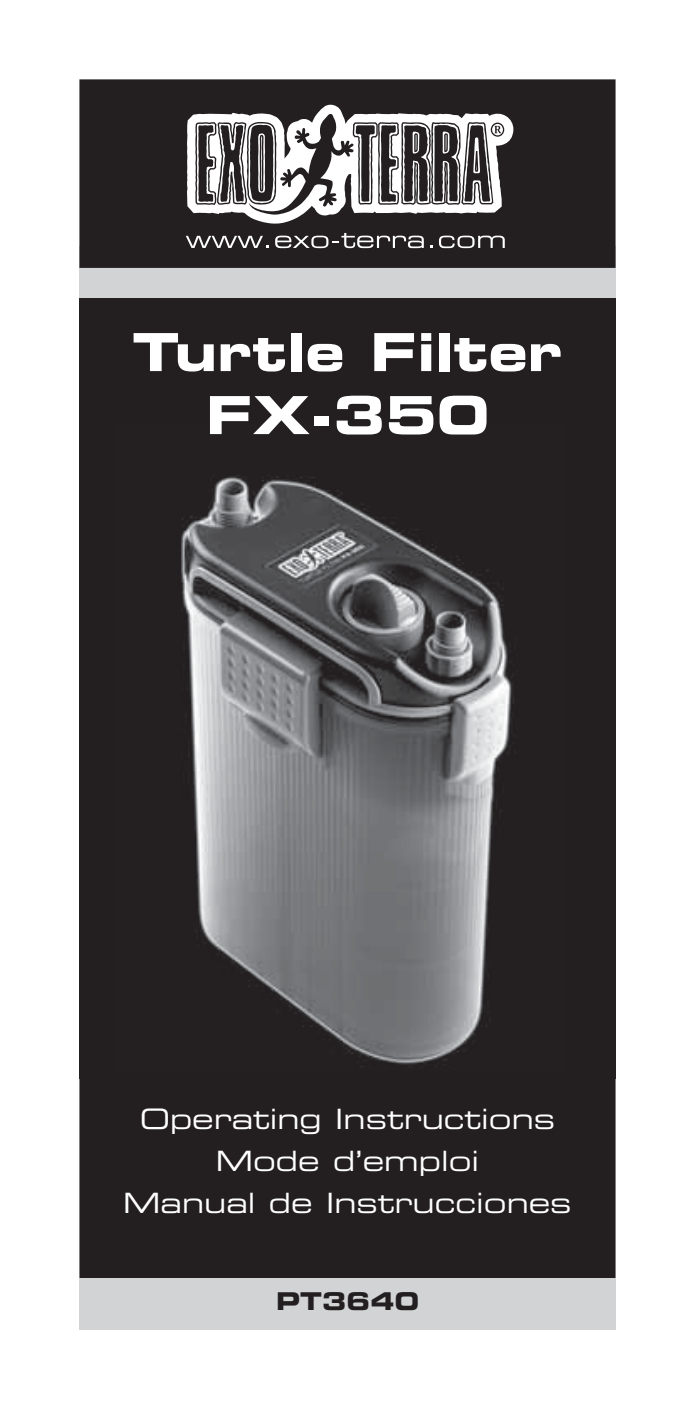
<style>
.page{position:relative;width:695px;height:1409px;background:#fff}
.page>*{position:absolute;margin:0;border:0;box-sizing:border-box;transform-origin:0 0}
.t1{font:52.5px/63px "Eurostile Bold Extended Two";color:#fff;text-align:center}
.t2{font:28px/42px "Eurostile Extended Two";color:#fff;text-align:center}
.t3{font:24.5px "Eurostile Bold Extended Two";color:#231f20}
</style>
<div class="page">
<div style="left:79px;top:297px;width:536px;height:782px;background:#231f20"></div>
<img style="left:181px;top:475px;width:333px;height:592px">
<div style="left:79px;top:246px;width:536px;height:52px;background:#d1d3d4"></div>
<div style="left:81px;top:81px;width:532px;height:185px;background:#231f20"></div>
<div style="left:79px;top:79px;width:536px;height:189px;border:4px solid #231f20"></div>
<div style="left:81px;top:1073px;width:532px;height:255px;background:#231f20"></div>
<div style="left:79px;top:1071px;width:536px;height:258px;border:4px solid #231f20"></div>
<svg style="left:187px;top:105px;width:326px;height:119px"></svg>
<svg style="left:186px;top:236px;width:83px;height:12px"></svg>
<svg style="left:275px;top:233px;width:149px;height:15px"></svg>
<svg style="left:439px;top:236px;width:65px;height:12px"></svg>
<div style="left:79px;top:1278px;width:536px;height:51px;background:#d1d3d4"></div>
<h1 class="t1" style="left:132px;top:325px;width:431px">Turtle Filter<br>FX-350</h1>
<p class="t2" style="left:123px;top:1100px;width:450px">Operating Instructions<br>Mode d’emploi<br>Manual de Instrucciones</p>
<p class="t3" style="left:276px;top:1292px;width:144px">PT3640</p>
</div>
